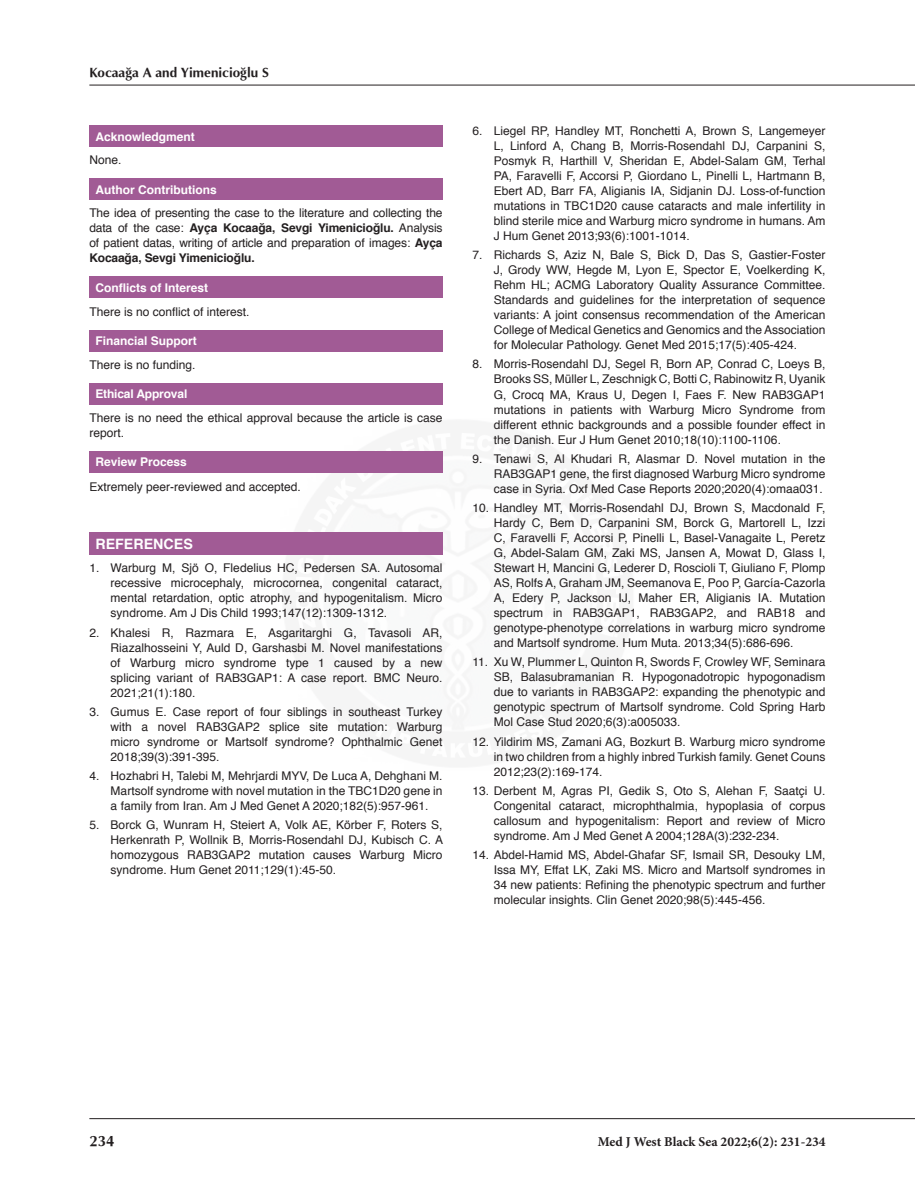
<style>
.page{position:relative;width:915px;height:1191px;background:#fff}
.page>*{position:absolute;margin:0;border:0;box-sizing:border-box;transform-origin:0 0}
.t1{font:700 15px "Optima";color:#231f20}
.t2{font:700 14.25px "Helvetica";color:#fff}
.t3{font:700 13.5px "Minion Pro";color:#231f20}
.t4{font:700 13.5px "Optima";color:#231f20}
.t5{font:12px/15px "Helvetica";color:#231f20;text-align:justify}
.t6{font:700 12px "Helvetica";color:#fff}
.s1{font-weight:700}
</style>
<div class="page">
<hr style="left:89px;top:85px;width:825px;height:1px;background:#231f20">
<hr style="left:89px;top:1118px;width:825px;height:1px;background:#231f20">
<div style="left:89px;top:126px;width:353px;height:21px;background:#a15b95"></div>
<div style="left:89px;top:179px;width:353px;height:21px;background:#a15b95"></div>
<div style="left:89px;top:277px;width:353px;height:21px;background:#a15b95"></div>
<div style="left:89px;top:330px;width:353px;height:21px;background:#a15b95"></div>
<div style="left:89px;top:383px;width:353px;height:21px;background:#a15b95"></div>
<div style="left:89px;top:451px;width:353px;height:21px;background:#a15b95"></div>
<div style="left:89px;top:532px;width:353px;height:23px;background:#a15b95"></div>
<p class="t4" style="left:89px;top:64px;width:181px">Kocaağa A and Yimenicioğlu S</p>
<p class="t6" style="left:95px;top:127px;width:101px">Acknowledgment</p>
<p class="t5" style="left:89px;top:153px;width:34px">None.</p>
<p class="t6" style="left:95px;top:180px;width:123px">Author Contributions</p>
<p class="t5" style="left:89px;top:206px;width:354px">The idea of presenting the case to the literature and collecting the data of the case: <span class="s1">Ayça Kocaağa, Sevgi Yimenicioğlu.</span> Analysis of patient datas, writing of article and preparation of images: <span class="s1">Ayça Kocaağa, Sevgi Yimenicioğlu.</span></p>
<p class="t6" style="left:95px;top:278px;width:114px">Conflicts of Interest</p>
<p class="t5" style="left:89px;top:304px;width:162px">There is no conflict of interest.</p>
<p class="t6" style="left:95px;top:331px;width:103px">Financial Support</p>
<p class="t5" style="left:89px;top:357px;width:108px">There is no funding.</p>
<p class="t6" style="left:95px;top:384px;width:93px">Ethical Approval</p>
<p class="t5" style="left:89px;top:410px;width:354px">There is no need the ethical approval because the article is case report.</p>
<p class="t6" style="left:95px;top:452px;width:93px">Review Process</p>
<p class="t5" style="left:89px;top:480px;width:213px">Extremely peer-reviewed and accepted.</p>
<p class="t2" style="left:95px;top:532px;width:99px">REFERENCES</p>
<p class="t5" style="left:111px;top:561px;width:333px;text-indent:-21px">1. Warburg M, Sjö O, Fledelius HC, Pedersen SA. Autosomal recessive microcephaly, microcornea, congenital cataract, mental retardation, optic atrophy, and hypogenitalism. Micro syndrome. Am J Dis Child 1993;147(12):1309-1312.</p>
<p class="t5" style="left:111px;top:625px;width:333px;text-indent:-21px">2. Khalesi R, Razmara E, Asgaritarghi G, Tavasoli AR, Riazalhosseini Y, Auld D, Garshasbi M. Novel manifestations of Warburg micro syndrome type 1 caused by a new splicing variant of RAB3GAP1: A case report. BMC Neuro.<br>2021;21(1):180.</p>
<p class="t5" style="left:111px;top:704px;width:333px;text-indent:-21px">3. Gumus E. Case report of four siblings in southeast Turkey with a novel RAB3GAP2 splice site mutation: Warburg micro syndrome or Martsolf syndrome? Ophthalmic Genet 2018;39(3):391-395.</p>
<p class="t5" style="left:111px;top:768px;width:333px;text-indent:-21px">4. Hozhabri H, Talebi M, Mehrjardi MYV, De Luca A, Dehghani M.<br>Martsolf syndrome with novel mutation in the TBC1D20 gene in a family from Iran. Am J Med Genet A 2020;182(5):957-961.</p>
<p class="t5" style="left:111px;top:818px;width:334px;text-indent:-21px">5. Borck G, Wunram H, Steiert A, Volk AE, Körber F, Roters S, Herkenrath P, Wollnik B, Morris-Rosendahl DJ, Kubisch C. A homozygous RAB3GAP2 mutation causes Warburg Micro syndrome. Hum Genet 2011;129(1):45-50.</p>
<p class="t5" style="left:493px;top:124px;width:333px;text-indent:-21px">6. Liegel RP, Handley MT, Ronchetti A, Brown S, Langemeyer L, Linford A, Chang B, Morris-Rosendahl DJ, Carpanini S, Posmyk R, Harthill V, Sheridan E, Abdel-Salam GM, Terhal PA, Faravelli F, Accorsi P, Giordano L, Pinelli L, Hartmann B, Ebert AD, Barr FA, Aligianis IA, Sidjanin DJ. Loss-of-function mutations in TBC1D20 cause cataracts and male infertility in blind sterile mice and Warburg micro syndrome in humans. Am J Hum Genet 2013;93(6):1001-1014.</p>
<p class="t5" style="left:493px;top:248px;width:333px;text-indent:-21px">7. Richards S, Aziz N, Bale S, Bick D, Das S, Gastier-Foster J, Grody WW, Hegde M, Lyon E, Spector E, Voelkerding K, Rehm HL; ACMG Laboratory Quality Assurance Committee.<br>Standards and guidelines for the interpretation of sequence variants: A joint consensus recommendation of the American College of Medical Genetics and Genomics and the Association for Molecular Pathology. Genet Med 2015;17(5):405-424.</p>
<p class="t5" style="left:493px;top:357px;width:333px;text-indent:-21px">8. Morris-Rosendahl DJ, Segel R, Born AP, Conrad C, Loeys B, Brooks SS, Müller L, Zeschnigk C, Botti C, Rabinowitz R, Uyanik G, Crocq MA, Kraus U, Degen I, Faes F. New RAB3GAP1 mutations in patients with Warburg Micro Syndrome from different ethnic backgrounds and a possible founder effect in the Danish. Eur J Hum Genet 2010;18(10):1100-1106.</p>
<p class="t5" style="left:493px;top:451px;width:333px;text-indent:-21px">9. Tenawi S, Al Khudari R, Alasmar D. Novel mutation in the RAB3GAP1 gene, the first diagnosed Warburg Micro syndrome case in Syria. Oxf Med Case Reports 2020;2020(4):omaa031.</p>
<p class="t5" style="left:493px;top:501px;width:333px;text-indent:-21px">10. Handley MT, Morris-Rosendahl DJ, Brown S, Macdonald F, Hardy C, Bem D, Carpanini SM, Borck G, Martorell L, Izzi C, Faravelli F, Accorsi P, Pinelli L, Basel-Vanagaite L, Peretz G, Abdel-Salam GM, Zaki MS, Jansen A, Mowat D, Glass I, Stewart H, Mancini G, Lederer D, Roscioli T, Giuliano F, Plomp AS, Rolfs A, Graham JM, Seemanova E, Poo P, García-Cazorla A, Edery P, Jackson IJ, Maher ER, Aligianis IA. Mutation spectrum in RAB3GAP1, RAB3GAP2, and RAB18 and genotype-phenotype correlations in warburg micro syndrome and Martsolf syndrome. Hum Muta. 2013;34(5):686-696.</p>
<p class="t5" style="left:493px;top:655px;width:333px;text-indent:-21px">11. Xu W, Plummer L, Quinton R, Swords F, Crowley WF, Seminara SB, Balasubramanian R. Hypogonadotropic hypogonadism due to variants in RAB3GAP2: expanding the phenotypic and genotypic spectrum of Martsolf syndrome. Cold Spring Harb Mol Case Stud 2020;6(3):a005033.</p>
<p class="t5" style="left:493px;top:734px;width:333px;text-indent:-21px">12. Yildirim MS, Zamani AG, Bozkurt B. Warburg micro syndrome in two children from a highly inbred Turkish family. Genet Couns 2012;23(2):169-174.</p>
<p class="t5" style="left:493px;top:783px;width:333px;text-indent:-21px">13. Derbent M, Agras PI, Gedik S, Oto S, Alehan F, Saatçi U.<br>Congenital cataract, microphthalmia, hypoplasia of corpus callosum and hypogenitalism: Report and review of Micro syndrome. Am J Med Genet A 2004;128A(3):232-234.</p>
<p class="t5" style="left:493px;top:847px;width:333px;text-indent:-21px">14. Abdel-Hamid MS, Abdel-Ghafar SF, Ismail SR, Desouky LM, Issa MY, Effat LK, Zaki MS. Micro and Martsolf syndromes in 34 new patients: Refining the phenotypic spectrum and further molecular insights. Clin Genet 2020;98(5):445-456.</p>
<p class="t1" style="left:89px;top:1131px;width:27px">234</p>
<p class="t3" style="left:597px;top:1132px;width:229px">Med J West Black Sea 2022;6(2): 231-234</p>
</div>
